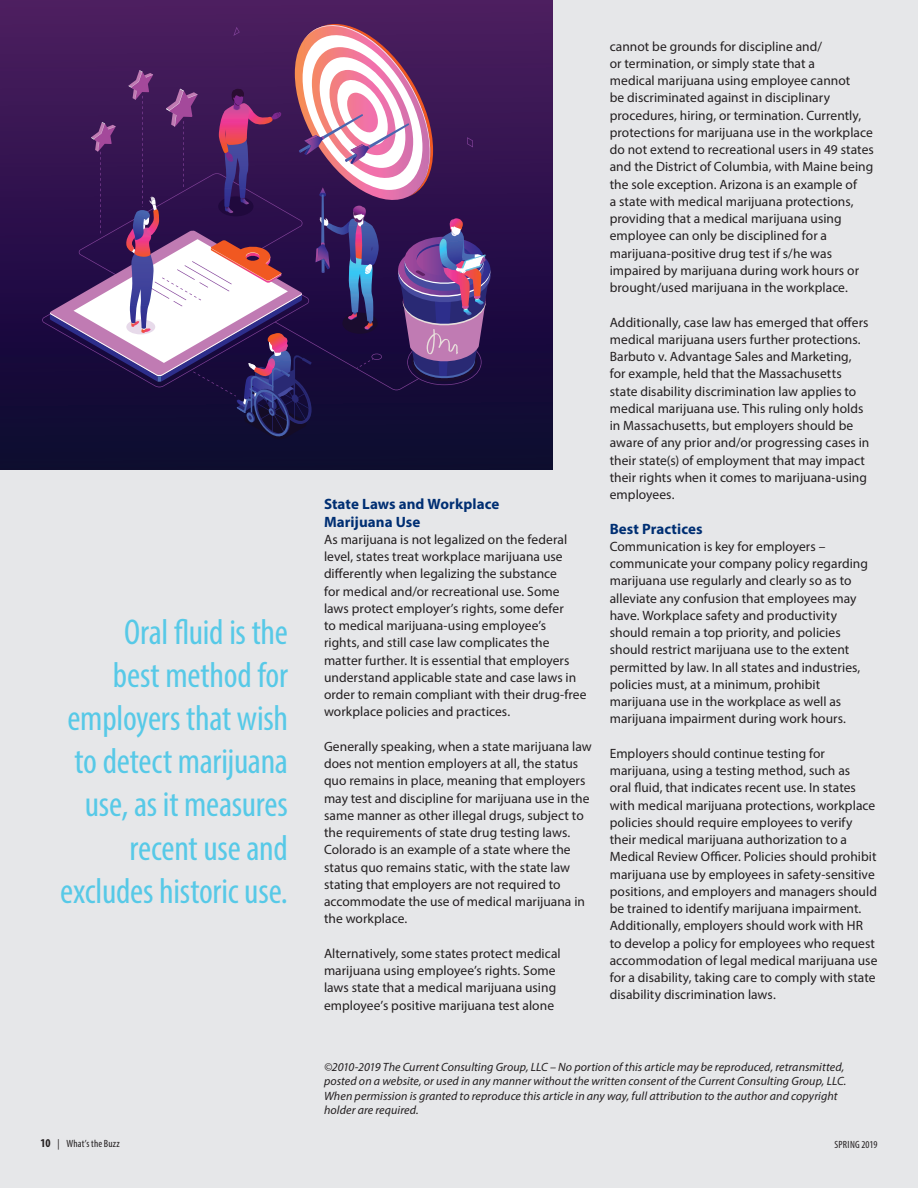
<style>
.page{position:relative;width:918px;height:1188px;background:#e6e7e9}
.page>*{position:absolute;margin:0;border:0;box-sizing:border-box;transform-origin:0 0}
.t1{font:condensed 36px/43.2px "Myriad Pro";letter-spacing:-.01em;color:#57c9e7;text-align:right}
.t2{font:700 15px/17.2px "Myriad Pro";letter-spacing:.005em;color:#002f73}
.t3{font:13.5px/17.2px "Myriad Pro";letter-spacing:.005em;color:#231f20}
.t4{font:italic 12px/14.4px "Myriad Pro";letter-spacing:.005em;color:#231f20}
.t5{font:condensed 10.5px "Myriad Pro";letter-spacing:.015em;color:#231f20}
.s1{font-weight:700;font-size:12px}
</style>
<div class="page">
<div style="left:0;top:0;width:553px;height:470px;background:linear-gradient(to bottom,#4b1c61,#090630)"></div>
<svg style="left:42px;top:20px;width:453px;height:420px;background:#583a6c"></svg>
<h1 class="t1" style="left:60px;top:610px;width:229px">Oral fluid is the<br>best method for employers that wish to detect marijuana use, as it measures recent use and excludes historic use.</h1>
<p class="t2" style="left:324px;top:495px;width:177px">State Laws and Workplace<br>Marijuana Use</p>
<p class="t3" style="left:324px;top:530px;width:264px">As marijuana is not legalized on the federal level, states treat workplace marijuana use differently when legalizing the substance<br>for medical and/or recreational use. Some laws protect employer’s rights, some defer<br>to medical marijuana-using employee’s<br>rights, and still case law complicates the matter further. It is essential that employers understand applicable state and case laws in order to remain compliant with their drug-free workplace policies and practices.</p>
<p class="t3" style="left:324px;top:737px;width:269px">Generally speaking, when a state marijuana law does not mention employers at all, the status quo remains in place, meaning that employers may test and discipline for marijuana use in the same manner as other illegal drugs, subject to the requirements of state drug testing laws.<br>Colorado is an example of a state where the status quo remains static, with the state law stating that employers are not required to accommodate the use of medical marijuana in the workplace.</p>
<p class="t3" style="left:324px;top:944px;width:238px">Alternatively, some states protect medical marijuana using employee’s rights. Some laws state that a medical marijuana using employee’s positive marijuana test alone</p>
<p class="t3" style="left:610px;top:37px;width:266px">cannot be grounds for discipline and/<br>or termination, or simply state that a<br>medical marijuana using employee cannot<br>be discriminated against in disciplinary procedures, hiring, or termination. Currently, protections for marijuana use in the workplace do not extend to recreational users in 49 states and the District of Columbia, with Maine being the sole exception. Arizona is an example of<br>a state with medical marijuana protections, providing that a medical marijuana using employee can only be disciplined for a marijuana-positive drug test if s/he was impaired by marijuana during work hours or brought/used marijuana in the workplace.</p>
<p class="t3" style="left:610px;top:313px;width:261px">Additionally, case law has emerged that offers medical marijuana users further protections.<br>Barbuto v. Advantage Sales and Marketing, for example, held that the Massachusetts state disability discrimination law applies to medical marijuana use. This ruling only holds in Massachusetts, but employers should be aware of any prior and/or progressing cases in their state(s) of employment that may impact their rights when it comes to marijuana-using employees.</p>
<p class="t2" style="left:610px;top:519px;width:94px">Best Practices</p>
<p class="t3" style="left:610px;top:538px;width:260px">Communication is key for employers – communicate your company policy regarding marijuana use regularly and clearly so as to alleviate any confusion that employees may have. Workplace safety and productivity should remain a top priority, and policies should restrict marijuana use to the extent permitted by law. In all states and industries, policies must, at a minimum, prohibit marijuana use in the workplace as well as marijuana impairment during work hours.</p>
<p class="t3" style="left:610px;top:745px;width:269px">Employers should continue testing for marijuana, using a testing method, such as<br>oral fluid, that indicates recent use. In states with medical marijuana protections, workplace policies should require employees to verify their medical marijuana authorization to a Medical Review Officer. Policies should prohibit marijuana use by employees in safety-sensitive positions, and employers and managers should be trained to identify marijuana impairment.<br>Additionally, employers should work with HR to develop a policy for employees who request accommodation of legal medical marijuana use for a disability, taking care to comply with state disability discrimination laws.</p>
<p class="t4" style="left:324px;top:1059px;width:524px">©2010-2019 The Current Consulting Group, LLC – No portion of this article may be reproduced, retransmitted, posted on a website, or used in any manner without the written consent of the Current Consulting Group, LLC.<br>When permission is granted to reproduce this article in any way, full attribution to the author and copyright holder are required.</p>
<p class="t5" style="left:40px;top:1137px;width:81px"><span class="s1">10</span> | What’s the Buzz</p>
<p class="t5" style="left:834px;top:1138px;width:45px">SPRING 2019</p>
</div>
